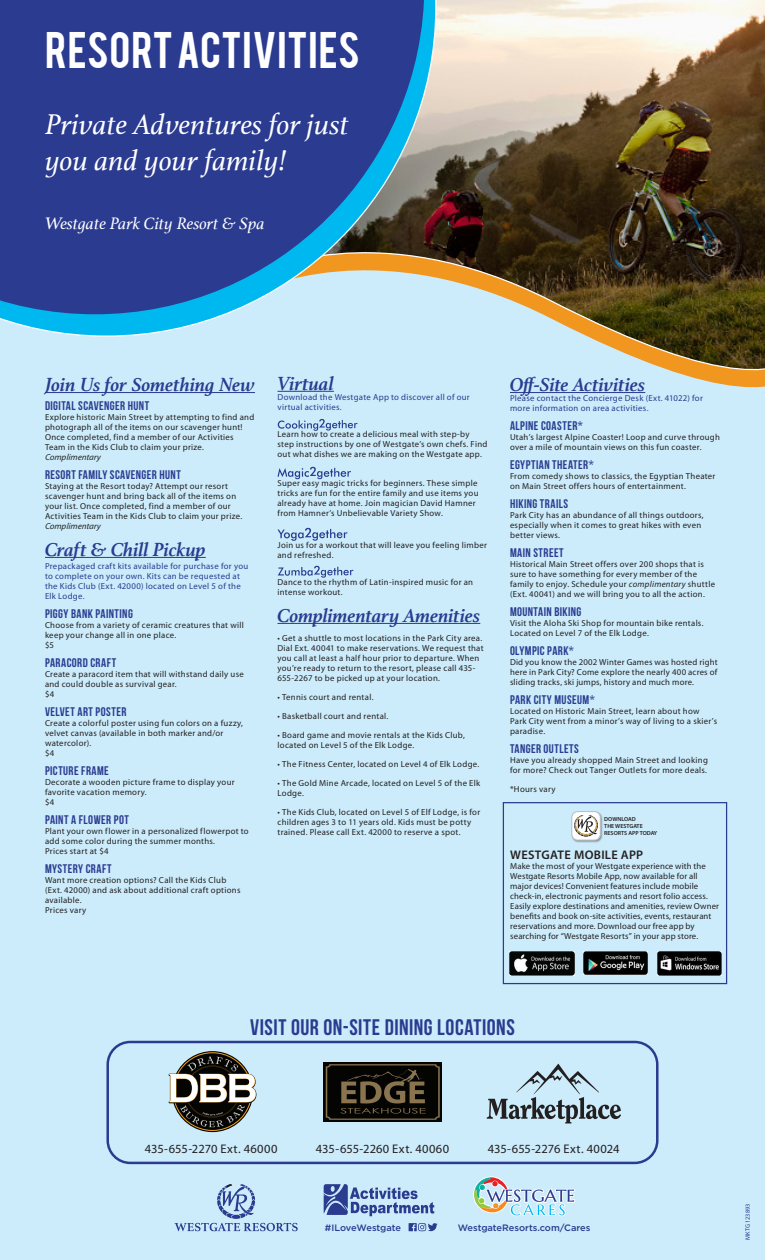
<style>
.page{position:relative;width:765px;height:1260px;background:#fff}
.page>*{position:absolute;margin:0;border:0;box-sizing:border-box;transform-origin:0 0}
.t1{font:40.5px "Bebas";letter-spacing:.015em;color:#fff}
.t2{font:italic 30px "Athelas";color:#fff}
.t3{font:700 22.5px "Bebas Neue";letter-spacing:.02em;color:#2a3b90}
.t4{font:italic 700 20px "Athelas";letter-spacing:-.005em;color:#2a3b90}
.t5{font:italic 17.5px "Athelas";color:#fff}
.t6{font:700 12.5px "Bebas Neue";letter-spacing:.035em;color:#2a3b90}
.t7{font:12.5px "Myriad Pro";letter-spacing:.015em;color:#231f20}
.t8{font:600 12.5px "Myriad Pro";letter-spacing:.025em;color:#231f20}
.t9{font:500 9.25px "Gotham";letter-spacing:-.005em;color:#2a3b90}
.t10{font:8.75px/10px "Myriad Pro";letter-spacing:.03em;color:#231f20}
.t11{font:8.75px/10px "Myriad Pro";letter-spacing:.035em;color:#2a3b90}
.t12{font:6.25px "Myriad Pro";color:#2a3b90}
.t13{font:600 5.88px/7px "Myriad Pro";color:#231f20}
.s1{font-style:italic}
</style>
<div class="page">
<div style="left:0;top:124px;width:765px;height:1136px;background:#ccecfb"></div>
<img style="left:277px;top:0;width:488px;height:393px">
<svg style="left:0;top:0;width:436px;height:337px"></svg>
<svg style="left:0;top:0;width:424px;height:314px;background:#354f97"></svg>
<svg style="left:324px;top:1184px;width:110px;height:32px"></svg>
<svg style="left:409px;top:1223px;width:29px;height:8px"></svg>
<svg style="left:473px;top:1176px;width:102px;height:40px"></svg>
<svg style="left:175px;top:1184px;width:123px;height:47px"></svg>
<hr style="left:45px;top:392px;width:210px;height:1px;background:#2a3b90">
<hr style="left:45px;top:557px;width:161px;height:1px;background:#2a3b90">
<hr style="left:278px;top:391px;width:56px;height:1px;background:#2a3b90">
<hr style="left:278px;top:623px;width:202px;height:1px;background:#2a3b90">
<hr style="left:510px;top:392px;width:135px;height:1px;background:#2a3b90">
<svg style="left:278px;top:419px;width:80px;height:12px"></svg>
<svg style="left:278px;top:467px;width:73px;height:12px"></svg>
<svg style="left:278px;top:528px;width:70px;height:13px"></svg>
<svg style="left:278px;top:566px;width:75px;height:12px"></svg>
<img style="left:571px;top:811px;width:32px;height:32px">
<div style="left:572px;top:812px;width:28px;height:28px;background:#fff;border-radius:6px"></div>
<div style="left:572px;top:811px;width:28px;height:29px;border:1px solid #bcbdc0;border-radius:6px"></div>
<svg style="left:574px;top:815px;width:24px;height:22px"></svg>
<img style="left:510px;top:952px;width:64px;height:23px">
<img style="left:583px;top:952px;width:65px;height:23px">
<img style="left:657px;top:952px;width:64px;height:23px">
<div style="left:503px;top:802px;width:224px;height:182px;border:1px solid #2a3b90"></div>
<div style="left:106px;top:1041px;width:553px;height:123px;border:2px solid #2a3b90;border-radius:22px"></div>
<svg style="left:169px;top:1051px;width:87px;height:81px"></svg>
<div style="left:323px;top:1062px;width:119px;height:60px;background:#040503"></div>
<svg style="left:326px;top:1064px;width:114px;height:56px"></svg>
<svg style="left:487px;top:1064px;width:134px;height:59px"></svg>
<p class="t1" style="left:45px;top:21px;width:316px">RESORT ACTIVITIES</p>
<p class="t2" style="left:45px;top:101px;width:305px">Private Adventures for just</p>
<p class="t2" style="left:45px;top:137px;width:243px">you and your family!</p>
<p class="t5" style="left:45px;top:210px;width:221px">Westgate Park City Resort &amp; Spa</p>
<p class="t4" style="left:45px;top:369px;width:212px">Join Us for Something New</p>
<p class="t6" style="left:45px;top:399px;width:106px">DIGITAL SCAVENGER HUNT</p>
<p class="t10" style="left:45px;top:412px;width:211px">Explore historic Main Street by attempting to find and photograph all of the items on our scavenger hunt!<br>Once completed, find a member of our Activities Team in the Kids Club to claim your prize.<br><span class="s1">Complimentary</span></p>
<p class="t6" style="left:45px;top:468px;width:137px">RESORT FAMILY SCAVENGER HUNT</p>
<p class="t10" style="left:45px;top:481px;width:199px">Staying at the Resort today? Attempt our resort scavenger hunt and bring back all of the items on your list. Once completed, find a member of our Activities Team in the Kids Club to claim your prize.<br><span class="s1">Complimentary</span></p>
<p class="t4" style="left:45px;top:533px;width:162px">Craft &amp; Chill Pickup</p>
<p class="t11" style="left:45px;top:561px;width:205px">Prepackaged craft kits available for purchase for you to complete on your own. Kits can be requested at the Kids Club (Ext. 42000) located on Level 5 of the Elk Lodge.</p>
<p class="t6" style="left:45px;top:606px;width:89px">PIGGY BANK PAINTING</p>
<p class="t10" style="left:45px;top:620px;width:200px">Choose from a variety of ceramic creatures that will keep your change all in one place.<br>$5</p>
<p class="t6" style="left:45px;top:655px;width:73px">PARACORD CRAFT</p>
<p class="t10" style="left:45px;top:669px;width:200px">Create a paracord item that will withstand daily use and could double as survival gear.<br>$4</p>
<p class="t6" style="left:45px;top:704px;width:83px">VELVET ART POSTER</p>
<p class="t10" style="left:45px;top:718px;width:200px">Create a colorful poster using fun colors on a fuzzy, velvet canvas (available in both marker and/or watercolor).<br>$4</p>
<p class="t6" style="left:45px;top:763px;width:65px">PICTURE FRAME</p>
<p class="t10" style="left:45px;top:777px;width:191px">Decorate a wooden picture frame to display your favorite vacation memory.<br>$4</p>
<p class="t6" style="left:45px;top:812px;width:85px">PAINT A FLOWER POT</p>
<p class="t10" style="left:45px;top:826px;width:205px">Plant your own flower in a personalized flowerpot to add some color during the summer months.<br>Prices start at $4</p>
<p class="t6" style="left:45px;top:861px;width:68px">MYSTERY CRAFT</p>
<p class="t10" style="left:45px;top:875px;width:197px">Want more creation options? Call the Kids Club (Ext. 42000) and ask about additional craft options available.<br>Prices vary</p>
<p class="t4" style="left:278px;top:367px;width:58px">Virtual</p>
<p class="t11" style="left:278px;top:392px;width:194px">Download the Westgate App to discover all of our virtual activities.</p>
<p class="t10" style="left:278px;top:429px;width:212px">Learn how to create a delicious meal with step-by step instructions by one of Westgate’s own chefs. Find out what dishes we are making on the Westgate app.</p>
<p class="t10" style="left:278px;top:478px;width:203px">Super easy magic tricks for beginners. These simple tricks are fun for the entire family and use items you already have at home. Join magician David Hamner from Hamner’s Unbelievable Variety Show.</p>
<p class="t10" style="left:278px;top:540px;width:211px">Join us for a workout that will leave you feeling limber and refreshed.</p>
<p class="t10" style="left:278px;top:577px;width:197px">Dance to the rhythm of Latin-inspired music for an intense workout.</p>
<p class="t4" style="left:278px;top:599px;width:204px">Complimentary Amenities</p>
<p class="t10" style="left:278px;top:633px;width:208px">• Get a shuttle to most locations in the Park City area.<br>Dial Ext. 40041 to make reservations. We request that you call at least a half hour prior to departure. When you’re ready to return to the resort, please call 435- 655-2267 to be picked up at your location.</p>
<p class="t10" style="left:278px;top:692px;width:98px">• Tennis court and rental.</p>
<p class="t10" style="left:278px;top:711px;width:112px">• Basketball court and rental.</p>
<p class="t10" style="left:278px;top:730px;width:189px">• Board game and movie rentals at the Kids Club, located on Level 5 of the Elk Lodge.</p>
<p class="t10" style="left:278px;top:759px;width:203px">• The Fitness Center, located on Level 4 of Elk Lodge.</p>
<p class="t10" style="left:278px;top:778px;width:204px">• The Gold Mine Arcade, located on Level 5 of the Elk<br>Lodge.</p>
<p class="t10" style="left:278px;top:807px;width:204px">• The Kids Club, located on Level 5 of Elf Lodge, is for children ages 3 to 11 years old. Kids must be potty trained. Please call Ext. 42000 to reserve a spot.</p>
<p class="t4" style="left:510px;top:369px;width:137px">Off-Site Activities</p>
<p class="t11" style="left:510px;top:393px;width:194px">Please contact the Concierge Desk (Ext. 41022) for more information on area activities.</p>
<p class="t6" style="left:510px;top:419px;width:74px">ALPINE COASTER*</p>
<p class="t10" style="left:510px;top:432px;width:211px">Utah’s largest Alpine Coaster! Loop and curve through over a mile of mountain views on this fun coaster.</p>
<p class="t6" style="left:510px;top:458px;width:85px">EGYPTIAN THEATER*</p>
<p class="t10" style="left:510px;top:471px;width:207px">From comedy shows to classics, the Egyptian Theater on Main Street offers hours of entertainment.</p>
<p class="t6" style="left:510px;top:497px;width:60px">HIKING TRAILS</p>
<p class="t10" style="left:510px;top:510px;width:195px">Park City has an abundance of all things outdoors, especially when it comes to great hikes with even better views.</p>
<p class="t6" style="left:510px;top:546px;width:55px">MAIN STREET</p>
<p class="t10" style="left:510px;top:559px;width:207px">Historical Main Street offers over 200 shops that is sure to have something for every member of the family to enjoy. Schedule your <span class="s1">complimentary</span> shuttle (Ext. 40041) and we will bring you to all the action.</p>
<p class="t6" style="left:510px;top:605px;width:73px">MOUNTAIN BIKING</p>
<p class="t10" style="left:510px;top:618px;width:195px">Visit the Aloha Ski Shop for mountain bike rentals.<br>Located on Level 7 of the Elk Lodge.</p>
<p class="t6" style="left:510px;top:644px;width:65px">OLYMPIC PARK*</p>
<p class="t10" style="left:510px;top:657px;width:209px;text-align:justify">Did you know the 2002 Winter Games was hosted right here in Park City? Come explore the nearly 400 acres of sliding tracks, ski jumps, history and much more.</p>
<p class="t6" style="left:510px;top:693px;width:86px">PARK CITY MUSEUM*</p>
<p class="t10" style="left:510px;top:706px;width:209px">Located on Historic Main Street, learn about how<br>Park City went from a minor’s way of living to a skier’s paradise.</p>
<p class="t6" style="left:510px;top:742px;width:70px">TANGER OUTLETS</p>
<p class="t10" style="left:510px;top:755px;width:199px">Have you already shopped Main Street and looking for more? Check out Tanger Outlets for more deals.</p>
<p class="t10" style="left:510px;top:784px;width:47px">*Hours vary</p>
<p class="t13" style="left:604px;top:816px;width:55px">DOWNLOAD<br>THE WESTGATE<br>RESORTS APP TODAY</p>
<p class="t8" style="left:510px;top:847px;width:134px">WESTGATE MOBILE APP</p>
<p class="t10" style="left:510px;top:861px;width:210px">Make the most of your Westgate experience with the Westgate Resorts Mobile App, now available for all major devices! Convenient features include mobile check-in, electronic payments and resort folio access.<br>Easily explore destinations and amenities, review Owner benefits and book on-site activities, events, restaurant reservations and more. Download our free app by searching for “Westgate Resorts” in your app store.</p>
<p class="t3" style="left:250px;top:1015px;width:266px">VISIT OUR ON-SITE DINING LOCATIONS</p>
<p class="t7" style="left:145px;top:1142px;width:134px">435-655-2270 Ext. 46000</p>
<p class="t7" style="left:316px;top:1142px;width:135px">435-655-2260 Ext. 40060</p>
<p class="t7" style="left:488px;top:1142px;width:133px">435-655-2276 Ext. 40024</p>
<p class="t9" style="left:325px;top:1223px;width:78px">#ILoveWestgate</p>
<p class="t9" style="left:458px;top:1223px;width:134px">WestgateResorts.com/Cares</p>
<p class="t12" style="left:744px;top:1240px;width:38px;rotate:-90deg">MKTG 123893</p>
</div>
